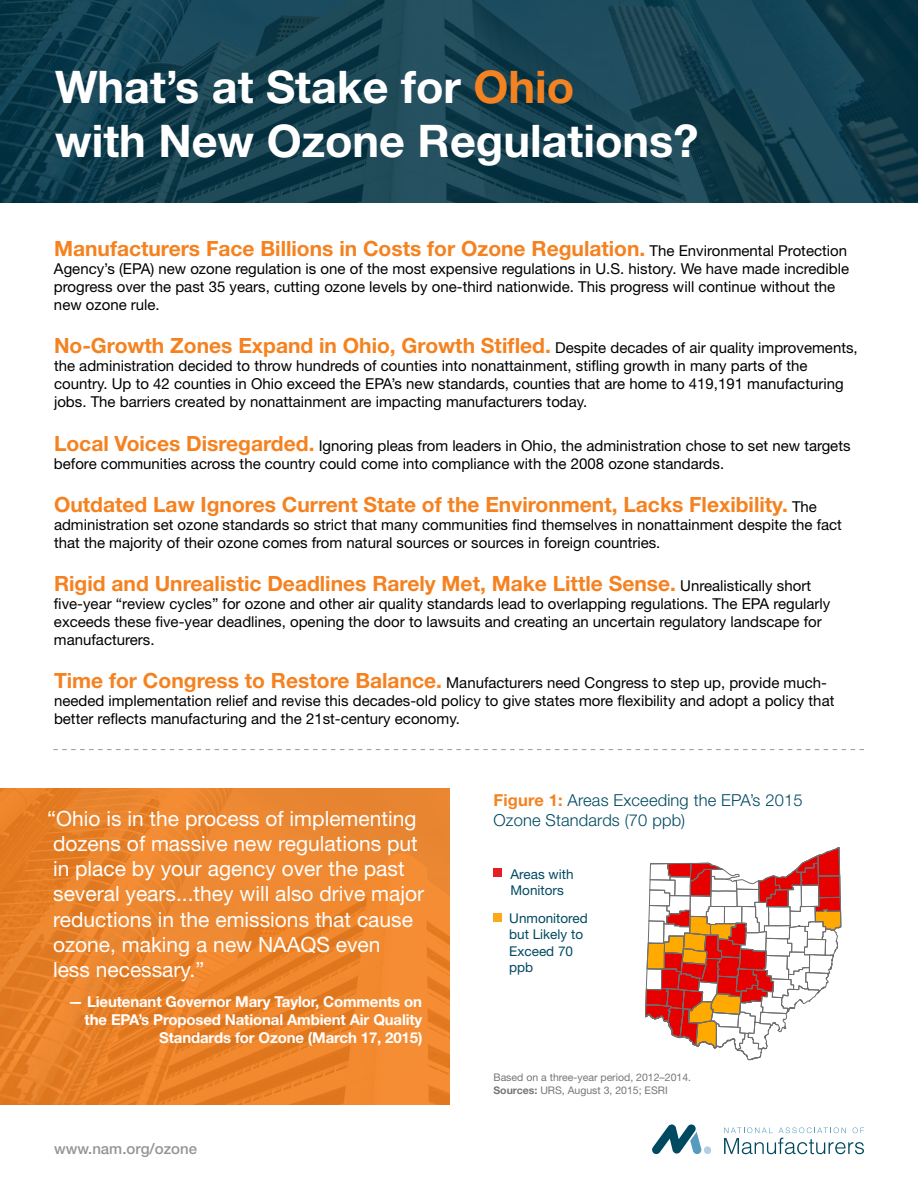
<style>
.page{position:relative;width:918px;height:1188px;background:#fff}
.page>*{position:absolute;margin:0;border:0;box-sizing:border-box;transform-origin:0 0}
.t1{font:700 45px/54px "Helvetica Neue";color:#fff}
.t2{font:700 21px "Helvetica Neue";color:#f58220}
.t3{font:21px/25.2px "Helvetica Neue";color:#fff}
.t4{font:300 16.5px/19.8px "Helvetica Neue";letter-spacing:.01em;color:#004a61}
.t5{font:15px/18px "Helvetica Neue";color:#000}
.t6{font:700 15px/18px "Helvetica Neue";letter-spacing:-.01em;color:#fff;text-align:right}
.t7{font:500 15px "Helvetica Neue";color:#939598}
.t8{font:13.5px/16.2px "Helvetica Neue";color:#004a61}
.t9{font:10.5px/12.6px "Helvetica Neue";color:#757679}
.s1{color:#f58220}
.s2{font-weight:400;font-size:15px;color:#000}
.s3{font-weight:700;font-size:21px;color:#f58220}
.s4{font-weight:700;color:#f58220}
.s5{font-weight:700}
</style>
<div class="page">
<img style="left:0;top:0;width:918px;height:203px">
<img style="left:0;top:788px;width:450px;height:316px">
<svg style="left:53px;top:749px;width:811px;height:1px"></svg>
<svg style="left:724px;top:1127px;width:140px;height:27px"></svg>
<svg style="left:652px;top:1124px;width:59px;height:30px"></svg>
<svg style="left:645px;top:847px;width:196px;height:213px"></svg>
<div style="left:494px;top:868px;width:8px;height:9px;background:#e41e26"></div>
<div style="left:494px;top:913px;width:8px;height:8px;background:#fba919"></div>
<h1 class="t1" style="left:55px;top:59px;width:645px">What’s at Stake for <span class="s1">Ohio<br></span>with New Ozone Regulations?</h1>
<h2 class="t2" style="left:54px;top:236px;width:795px">Manufacturers Face Billions in Costs for Ozone Regulation. <span class="s2">The Environmental Protection</span></h2>
<p class="t5" style="left:54px;top:260px;width:797px">Agency’s (EPA) new ozone regulation is one of the most expensive regulations in U.S. history. We have made incredible progress over the past 35 years, cutting ozone levels by one-third nationwide. This progress will continue without the new ozone rule.</p>
<h2 class="t2" style="left:54px;top:333px;width:805px">No-Growth Zones Expand in Ohio, Growth Stifled. <span class="s2">Despite decades of air quality improvements,</span></h2>
<p class="t5" style="left:54px;top:357px;width:791px">the administration decided to throw hundreds of counties into nonattainment, stifling growth in many parts of the country. Up to 42 counties in Ohio exceed the EPA’s new standards, counties that are home to 419,191 manufacturing jobs. The barriers created by nonattainment are impacting manufacturers today.</p>
<p class="t5" style="left:54px;top:436px;width:798px"><span class="s3">Local Voices Disregarded.</span> Ignoring pleas from leaders in Ohio, the administration chose to set new targets before communities across the country could come into compliance with the 2008 ozone standards.</p>
<h2 class="t2" style="left:54px;top:491px;width:765px">Outdated Law Ignores Current State of the Environment, Lacks Flexibility. <span class="s2">The</span></h2>
<p class="t5" style="left:54px;top:515px;width:790px">administration set ozone standards so strict that many communities find themselves in nonattainment despite the fact that the majority of their ozone comes from natural sources or sources in foreign countries.</p>
<h2 class="t2" style="left:54px;top:571px;width:759px">Rigid and Unrealistic Deadlines Rarely Met, Make Little Sense. <span class="s2">Unrealistically short</span></h2>
<p class="t5" style="left:54px;top:594px;width:778px">five-year “review cycles” for ozone and other air quality standards lead to overlapping regulations. The EPA regularly exceeds these five-year deadlines, opening the door to lawsuits and creating an uncertain regulatory landscape for manufacturers.</p>
<p class="t5" style="left:54px;top:674px;width:782px"><span class="s3">Time for Congress to Restore Balance.</span> Manufacturers need Congress to step up, provide much&shy;needed implementation relief and revise this decades-old policy to give states more flexibility and adopt a policy that better reflects manufacturing and the 21st-century economy.</p>
<p class="t3" style="left:47px;top:805px;width:378px">“Ohio is in the process of implementing dozens of massive new regulations put in place by your agency over the past several years...they will also drive major reductions in the emissions that cause ozone, making a new NAAQS even<br>less necessary.”</p>
<p class="t6" style="left:68px;top:992px;width:356px">— Lieutenant Governor Mary Taylor, Comments on the EPA’s Proposed National Ambient Air Quality<br>Standards for Ozone (March 17, 2015)</p>
<p class="t7" style="left:54px;top:1140px;width:145px">www.nam.org/ozone</p>
<p class="t4" style="left:494px;top:790px;width:311px"><span class="s4">Figure 1:</span> Areas Exceeding the EPA’s 2015<br>Ozone Standards (70 ppb)</p>
<p class="t8" style="left:511px;top:866px;width:64px">Areas with<br>Monitors</p>
<p class="t8" style="left:509px;top:910px;width:80px">Unmonitored but Likely to<br>Exceed 70 ppb</p>
<p class="t9" style="left:494px;top:1071px;width:199px">Based on a three-year period, 2012–2014.<br><span class="s5">Sources:</span> URS, August 3, 2015; ESRI</p>
</div>
